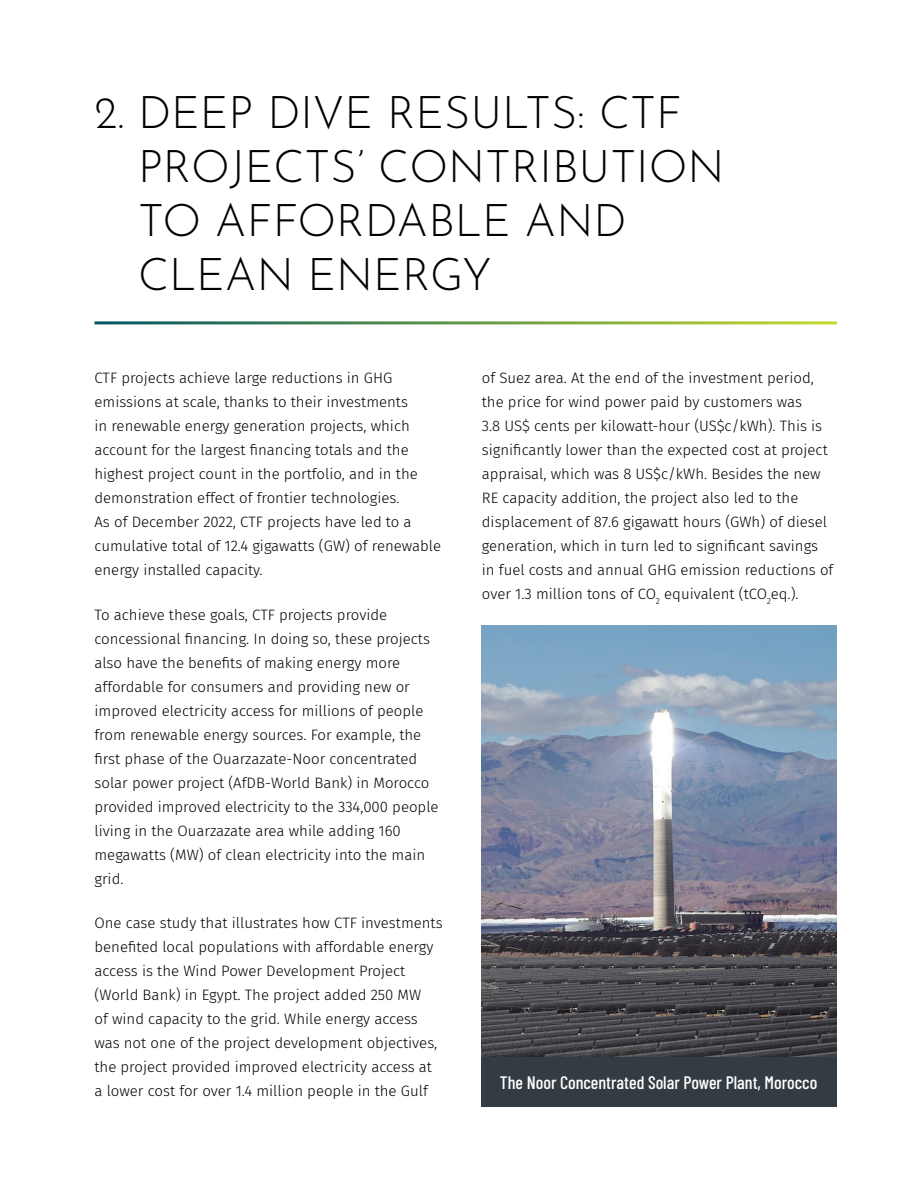
<style>
.page{position:relative;width:918px;height:1188px;background:#fff}
.page>*{position:absolute;margin:0;border:0;box-sizing:border-box;transform-origin:0 0}
.t1{font:300 45px/54px "Josefin Sans";color:#000}
.t2{font:500 18px "Barlow Condensed";color:#fff}
.t3{font:300 15px/24px "Fira Sans";color:#000}
</style>
<div class="page">
<img style="left:482px;top:626px;width:355px;height:432px">
<div style="left:482px;top:1058px;width:355px;height:49px;background:#333c42"></div>
<p class="t1" style="left:138px;top:81px;width:588px;text-indent:-44px">2. DEEP DIVE RESULTS: CTF<br>PROJECTS’ CONTRIBUTION<br>TO AFFORDABLE AND<br>CLEAN ENERGY</p>
<p class="t3" style="left:94px;top:366px;width:348px">CTF projects achieve large reductions in GHG emissions at scale, thanks to their investments<br>in renewable energy generation projects, which account for the largest financing totals and the highest project count in the portfolio, and in the demonstration effect of frontier technologies.<br>As of December 2022, CTF projects have led to a cumulative total of 12.4 gigawatts (GW) of renewable energy installed capacity.</p>
<p class="t3" style="left:94px;top:602px;width:346px">To achieve these goals, CTF projects provide concessional financing. In doing so, these projects also have the benefits of making energy more affordable for consumers and providing new or improved electricity access for millions of people from renewable energy sources. For example, the first phase of the Ouarzazate-Noor concentrated solar power project (AfDB-World Bank) in Morocco provided improved electricity to the 334,000 people living in the Ouarzazate area while adding 160 megawatts (MW) of clean electricity into the main grid.</p>
<p class="t3" style="left:94px;top:911px;width:350px">One case study that illustrates how CTF investments benefited local populations with affordable energy access is the Wind Power Development Project (World Bank) in Egypt. The project added 250 MW<br>of wind capacity to the grid. While energy access was not one of the project development objectives, the project provided improved electricity access at a lower cost for over 1.4 million people in the Gulf</p>
<p class="t3" style="left:482px;top:366px;width:353px">of Suez area. At the end of the investment period, the price for wind power paid by customers was<br>3.8 US$ cents per kilowatt-hour (US$c/kWh). This is significantly lower than the expected cost at project appraisal, which was 8 US$c/kWh. Besides the new RE capacity addition, the project also led to the displacement of 87.6 gigawatt hours (GWh) of diesel generation, which in turn led to significant savings in fuel costs and annual GHG emission reductions of over 1.3 million tons of CO<sub>2</sub> equivalent (tCO<sub>2</sub>eq.).</p>
<p class="t2" style="left:500px;top:1070px;width:319px">The Noor Concentrated Solar Power Plant, Morocco</p>
</div>
